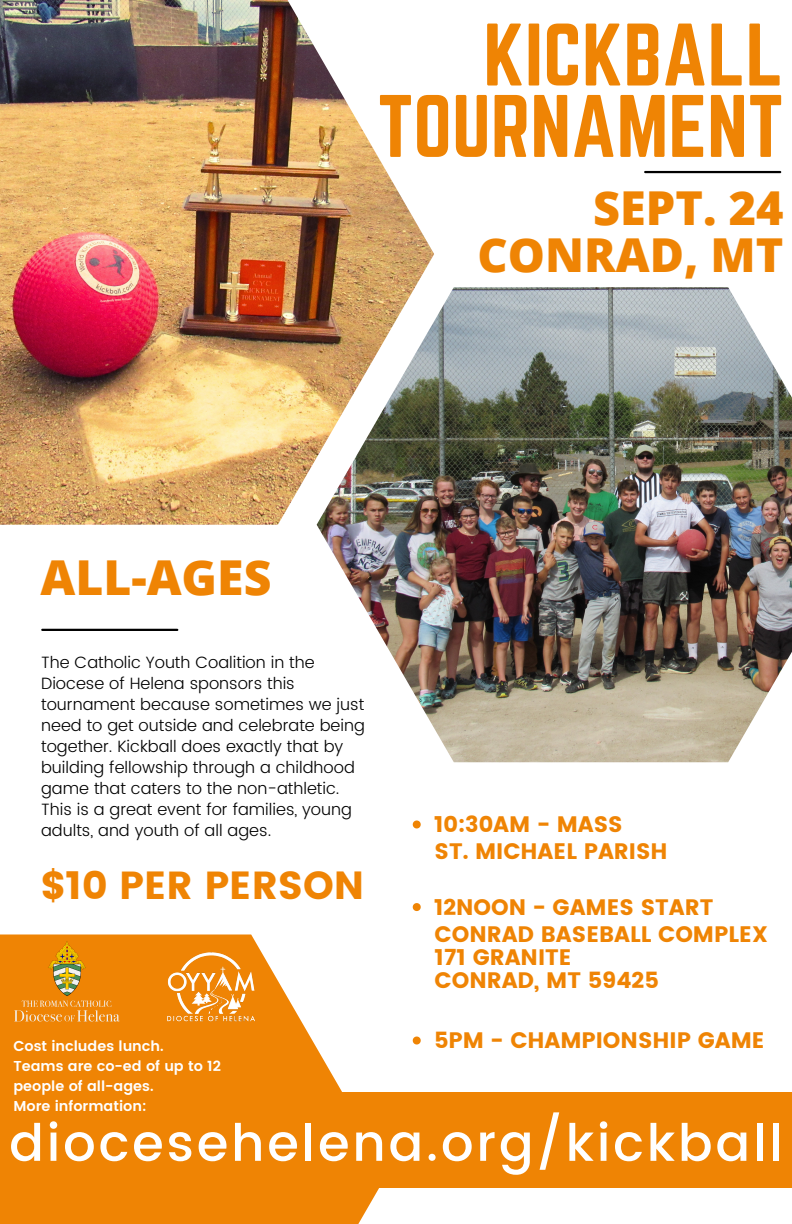
<style>
.page{position:relative;width:792px;height:1224px;background:#fff}
.page>*{position:absolute;margin:0;border:0;box-sizing:border-box;transform-origin:0 0}
.t1{font:77.5px/71.4px "Norwester";color:#ef8404;text-align:right}
.t2{font:500 51.3px "Poppins";letter-spacing:.055em;color:#fff}
.t3{font:800 48.1px "Open Sans";color:#ef8404}
.t4{font:800 46.8px "Open Sans";color:#ef8404}
.t5{font:39.1px "Poppins";color:#ef8404}
.t6{font:22.4px "Poppins";color:#ef8404}
.t7{font:300 16.4px/21px "Poppins";color:#000}
.t8{font:600 14.3px/20px "Poppins";color:#fff}
</style>
<div class="page">
<img style="left:0;top:0;width:434px;height:525px">
<img style="left:317px;top:287px;width:475px;height:475px">
<svg style="left:0;top:934px;width:388px;height:290px;fill:#ef8404"></svg>
<div style="left:0;top:1093px;width:792px;height:95px;background:#ef8404"></div>
<hr style="left:42px;top:629px;width:135px;height:2px;background:#000">
<hr style="left:645px;top:171px;width:135px;height:2px;background:#000">
<img style="left:154px;top:947px;width:117px;height:87px">
<img style="left:12px;top:938px;width:110px;height:86px">
<svg style="left:413px;top:1037px;width:8px;height:8px"></svg>
<svg style="left:413px;top:821px;width:8px;height:7px"></svg>
<svg style="left:413px;top:903px;width:8px;height:8px"></svg>
<p class="t1" style="left:378px;top:19px;width:407px">KICKBALL<br>TOURNAMENT</p>
<p class="t4" style="left:593px;top:175px;width:192px">SEPT. 24</p>
<p class="t4" style="left:477px;top:222px;width:307px">CONRAD, MT</p>
<p class="t3" style="left:40px;top:543px;width:233px">ALL-AGES</p>
<p class="t7" style="left:41px;top:652px;width:325px">The Catholic Youth Coalition in the Diocese of Helena sponsors this tournament because sometimes we just need to get outside and celebrate being together. Kickball does exactly that by building fellowship through a childhood game that caters to the non-athletic.<br>This is a great event for families, young adults, and youth of all ages.</p>
<p class="t5" style="left:40px;top:862px;width:325px">$10 PER PERSON</p>
<p class="t6" style="left:434px;top:812px;width:190px">10:30AM - MASS</p>
<p class="t6" style="left:435px;top:838px;width:234px">ST. MICHAEL PARISH</p>
<p class="t6" style="left:434px;top:894px;width:281px">12NOON - GAMES START</p>
<p class="t6" style="left:435px;top:921px;width:335px">CONRAD BASEBALL COMPLEX</p>
<p class="t6" style="left:435px;top:944px;width:138px">171 GRANITE</p>
<p class="t6" style="left:435px;top:967px;width:226px">CONRAD, MT 59425</p>
<p class="t6" style="left:434px;top:1028px;width:332px">5PM - CHAMPIONSHIP GAME</p>
<p class="t8" style="left:13px;top:1036px;width:152px">Cost includes lunch.</p>
<p class="t8" style="left:13px;top:1056px;width:209px">Teams are co-ed of up to 12 people of all-ages.</p>
<p class="t8" style="left:13px;top:1096px;width:135px">More information:</p>
<p class="t2" style="left:9px;top:1113px;width:775px">diocesehelena.org/kickball</p>
</div>
